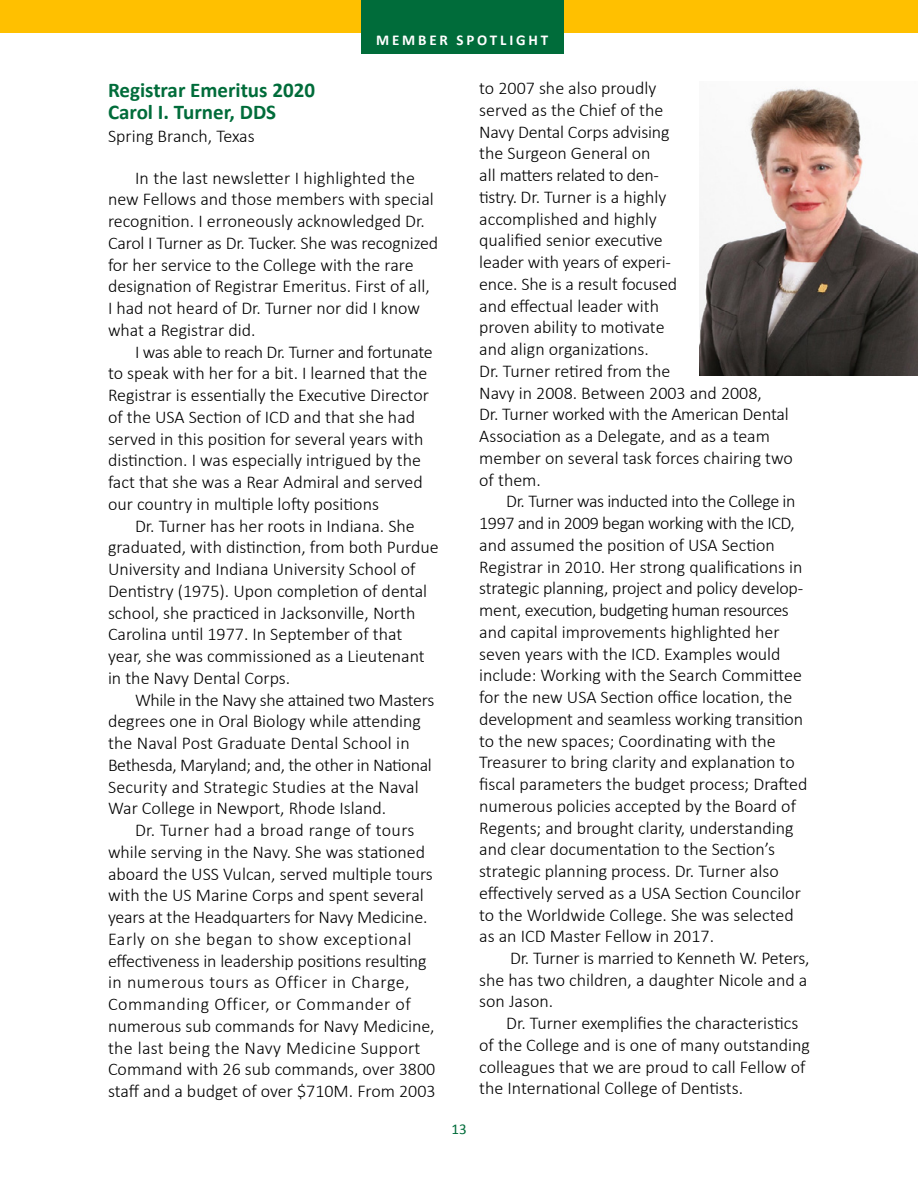
<style>
.page{position:relative;width:918px;height:1188px;background:#fff}
.page>*{position:absolute;margin:0;border:0;box-sizing:border-box;transform-origin:0 0}
.t1{font:700 21px/22.5px "Calibri";color:#006c3a}
.t2{font:300 18px/21.8px "Calibri";color:#000}
.t3{font:700 15px "Calibri";letter-spacing:.19em;color:#fff}
.t4{font:15px "Calibri";color:#006c3a}
</style>
<div class="page">
<div style="left:0;top:0;width:918px;height:32px;background:#ffc000"></div>
<img style="left:699px;top:88px;width:219px;height:288px">
<div style="left:361px;top:0;width:202px;height:54px;background:#006c3a"></div>
<p class="t3" style="left:376px;top:29px;width:174px">MEMBER SPOTLIGHT</p>
<p class="t1" style="left:108px;top:78px;width:208px">Registrar Emeritus 2020<br>Carol I. Turner, DDS</p>
<p class="t2" style="left:108px;top:125px;width:148px">Spring Branch, Texas</p>
<p class="t2" style="left:108px;top:167px;width:332px;text-indent:27px">In the last newsletter I highlighted the new Fellows and those members with special recognition. I erroneously acknowledged Dr.<br>Carol I Turner as Dr. Tucker. She was recognized for her service to the College with the rare designation of Registrar Emeritus. First of all, I had not heard of Dr. Turner nor did I know what a Registrar did.</p>
<p class="t2" style="left:108px;top:341px;width:326px;text-indent:27px">I was able to reach Dr. Turner and fortunate to speak with her for a bit. I learned that the Registrar is essentially the Executive Director of the USA Section of ICD and that she had served in this position for several years with distinction. I was especially intrigued by the fact that she was a Rear Admiral and served our country in multiple lofty positions</p>
<p class="t2" style="left:108px;top:515px;width:332px;text-indent:27px">Dr. Turner has her roots in Indiana. She graduated, with distinction, from both Purdue University and Indiana University School of Dentistry (1975). Upon completion of dental school, she practiced in Jacksonville, North Carolina until 1977. In September of that year, she was commissioned as a Lieutenant in the Navy Dental Corps.</p>
<p class="t2" style="left:108px;top:689px;width:328px;text-indent:27px">While in the Navy she attained two Masters degrees one in Oral Biology while attending the Naval Post Graduate Dental School in Bethesda, Maryland; and, the other in National Security and Strategic Studies at the Naval War College in Newport, Rhode Island.</p>
<p class="t2" style="left:108px;top:819px;width:329px;text-indent:27px">Dr. Turner had a broad range of tours while serving in the Navy. She was stationed aboard the USS Vulcan, served multiple tours with the US Marine Corps and spent several years at the Headquarters for Navy Medicine.<br>Early on she began to show exceptional effectiveness in leadership positions resulting in numerous tours as Officer in Charge, Commanding Officer, or Commander of numerous sub commands for Navy Medicine, the last being the Navy Medicine Support Command with 26 sub commands, over 3800 staff and a budget of over $710M. From 2003</p>
<p class="t4" style="left:451px;top:1119px;width:17px">13</p>
<p class="t2" style="left:479px;top:77px;width:315px">to 2007 she also proudly<br>served as the Chief of the<br>Navy Dental Corps advising<br>the Surgeon General on<br>all matters related to den-<br>tistry. Dr. Turner is a highly<br>accomplished and highly<br>qualified senior executive<br>leader with years of experi-<br>ence. She is a result focused<br>and effectual leader with<br>proven ability to motivate<br>and align organizations.<br>Dr. Turner retired from the<br>Navy in 2008. Between 2003 and 2008,<br>Dr. Turner worked with the American Dental<br>Association as a Delegate, and as a team member on several task forces chairing two of them.</p>
<p class="t2" style="left:479px;top:490px;width:330px;text-indent:27px">Dr. Turner was inducted into the College in 1997 and in 2009 began working with the ICD, and assumed the position of USA Section Registrar in 2010. Her strong qualifications in strategic planning, project and policy develop&shy;ment, execution, budgeting human resources and capital improvements highlighted her seven years with the ICD. Examples would include: Working with the Search Committee for the new USA Section office location, the development and seamless working transition to the new spaces; Coordinating with the Treasurer to bring clarity and explanation to fiscal parameters the budget process; Drafted numerous policies accepted by the Board of Regents; and brought clarity, understanding and clear documentation to the Section’s strategic planning process. Dr. Turner also effectively served as a USA Section Councilor to the Worldwide College. She was selected as an ICD Master Fellow in 2017.</p>
<p class="t2" style="left:479px;top:947px;width:332px;text-indent:31px">Dr. Turner is married to Kenneth W. Peters, she has two children, a daughter Nicole and a son Jason.</p>
<p class="t2" style="left:479px;top:1012px;width:332px;text-indent:27px">Dr. Turner exemplifies the characteristics of the College and is one of many outstanding colleagues that we are proud to call Fellow of the International College of Dentists.</p>
</div>
